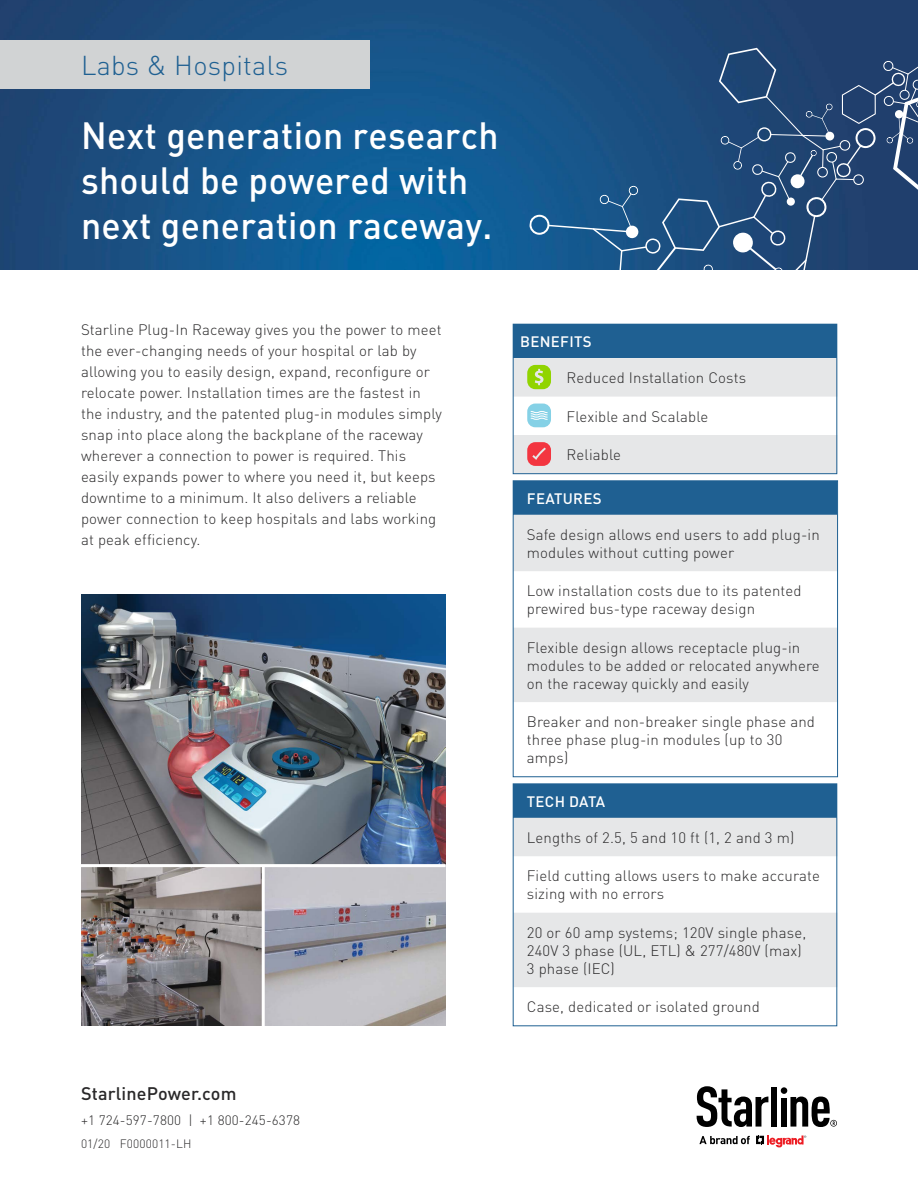
<style>
.page{position:relative;width:918px;height:1188px;background:#fff}
.page>*{position:absolute;margin:0;border:0;box-sizing:border-box;transform-origin:0 0}
.t1{font:500 37.5px/45px "DIN Pro";letter-spacing:.01em;color:#fff;scale:.95 1}
.t2{font:300 27px "DIN Pro";letter-spacing:.01em;color:#1f6092}
.t3{font:500 18px "DIN Pro";letter-spacing:.01em;color:#292829}
.t4{font:300 15px/21px "DIN Pro";letter-spacing:.01em;color:#292829}
.t5{font:500 15px "DIN Pro";letter-spacing:.02em;color:#fff}
.t6{font:300 13.5px "DIN Pro";letter-spacing:.01em;color:#292829}
.t7{font:300 12px "DIN Pro";letter-spacing:.01em;color:#292829}
</style>
<div class="page">
<img style="left:0;top:0;width:918px;height:270px">
<div style="left:0;top:40px;width:369px;height:49px;background:#d1d3d4"></div>
<svg style="left:756px;top:1135px;width:50px;height:13px"></svg>
<svg style="left:699px;top:1136px;width:51px;height:8px"></svg>
<svg style="left:697px;top:1086px;width:71px;height:41px"></svg>
<div style="left:771px;top:1087px;width:6px;height:40px;background:#000"></div>
<div style="left:781px;top:1098px;width:6px;height:29px;background:#000"></div>
<div style="left:781px;top:1087px;width:6px;height:7px;background:#000;border-radius:50%"></div>
<svg style="left:790px;top:1097px;width:47px;height:30px"></svg>
<img style="left:81px;top:594px;width:365px;height:432px">
<div style="left:513px;top:324px;width:324px;height:34px;background:#1f6092"></div>
<div style="left:513px;top:481px;width:324px;height:34px;background:#1f6092"></div>
<svg style="left:515px;top:515px;width:321px;height:187px;fill:#e6e7e8"></svg>
<div style="left:513px;top:481px;width:325px;height:296px;border:1px solid #1f6092"></div>
<div style="left:513px;top:784px;width:324px;height:34px;background:#1f6092"></div>
<svg style="left:515px;top:818px;width:320px;height:169px;fill:#e6e7e8"></svg>
<div style="left:513px;top:784px;width:324px;height:242px;border:1px solid #1f6092"></div>
<hr style="left:81px;top:864px;width:365px;height:3px;background:#fff">
<hr style="left:262px;top:866px;width:3px;height:160px;background:#fff">
<svg style="left:513px;top:358px;width:324px;height:116px"></svg>
<svg style="left:529px;top:48px;width:389px;height:222px;background:#275280"></svg>
<h2 class="t2" style="left:81px;top:47px;width:209px">Labs &amp; Hospitals</h2>
<h1 class="t1" style="left:81px;top:111px;width:441px">Next generation research should be powered with next generation raceway.</h1>
<p class="t4" style="left:81px;top:319px;width:362px">Starline Plug-In Raceway gives you the power to meet the ever-changing needs of your hospital or lab by allowing you to easily design, expand, reconfigure or relocate power. Installation times are the fastest in the industry, and the patented plug-in modules simply snap into place along the backplane of the raceway wherever a connection to power is required. This easily expands power to where you need it, but keeps downtime to a minimum. It also delivers a reliable power connection to keep hospitals and labs working at peak efficiency.</p>
<p class="t3" style="left:81px;top:1081px;width:157px">StarlinePower.com</p>
<p class="t6" style="left:81px;top:1111px;width:221px">+1 724-597-7800 | +1 800-245-6378</p>
<p class="t7" style="left:81px;top:1135px;width:112px">01/20 F0000011-LH</p>
<p class="t5" style="left:520px;top:331px;width:73px">BENEFITS</p>
<p class="t4" style="left:567px;top:367px;width:181px">Reduced Installation Costs</p>
<p class="t4" style="left:567px;top:405px;width:143px">Flexible and Scalable</p>
<p class="t4" style="left:567px;top:443px;width:56px">Reliable</p>
<p class="t5" style="left:527px;top:488px;width:76px">FEATURES</p>
<p class="t4" style="left:527px;top:525px;width:294px;line-height:18px">Safe design allows end users to add plug-in modules without cutting power</p>
<p class="t4" style="left:527px;top:581px;width:276px;line-height:18px">Low installation costs due to its patented prewired bus-type raceway design</p>
<p class="t4" style="left:527px;top:638px;width:294px;line-height:18px">Flexible design allows receptacle plug-in modules to be added or relocated anywhere on the raceway quickly and easily</p>
<p class="t4" style="left:527px;top:712px;width:290px;line-height:18px">Breaker and non-breaker single phase and three phase plug-in modules (up to 30 amps)</p>
<p class="t5" style="left:527px;top:791px;width:80px">TECH DATA</p>
<p class="t4" style="left:527px;top:826px;width:269px">Lengths of 2.5, 5 and 10 ft (1, 2 and 3 m)</p>
<p class="t4" style="left:527px;top:866px;width:295px;line-height:18px">Field cutting allows users to make accurate sizing with no errors</p>
<p class="t4" style="left:527px;top:923px;width:281px;line-height:18px">20 or 60 amp systems; 120V single phase,<br>240V 3 phase (UL, ETL) &amp; 277/480V (max)<br>3 phase (IEC)</p>
<p class="t4" style="left:527px;top:996px;width:235px">Case, dedicated or isolated ground</p>
</div>
